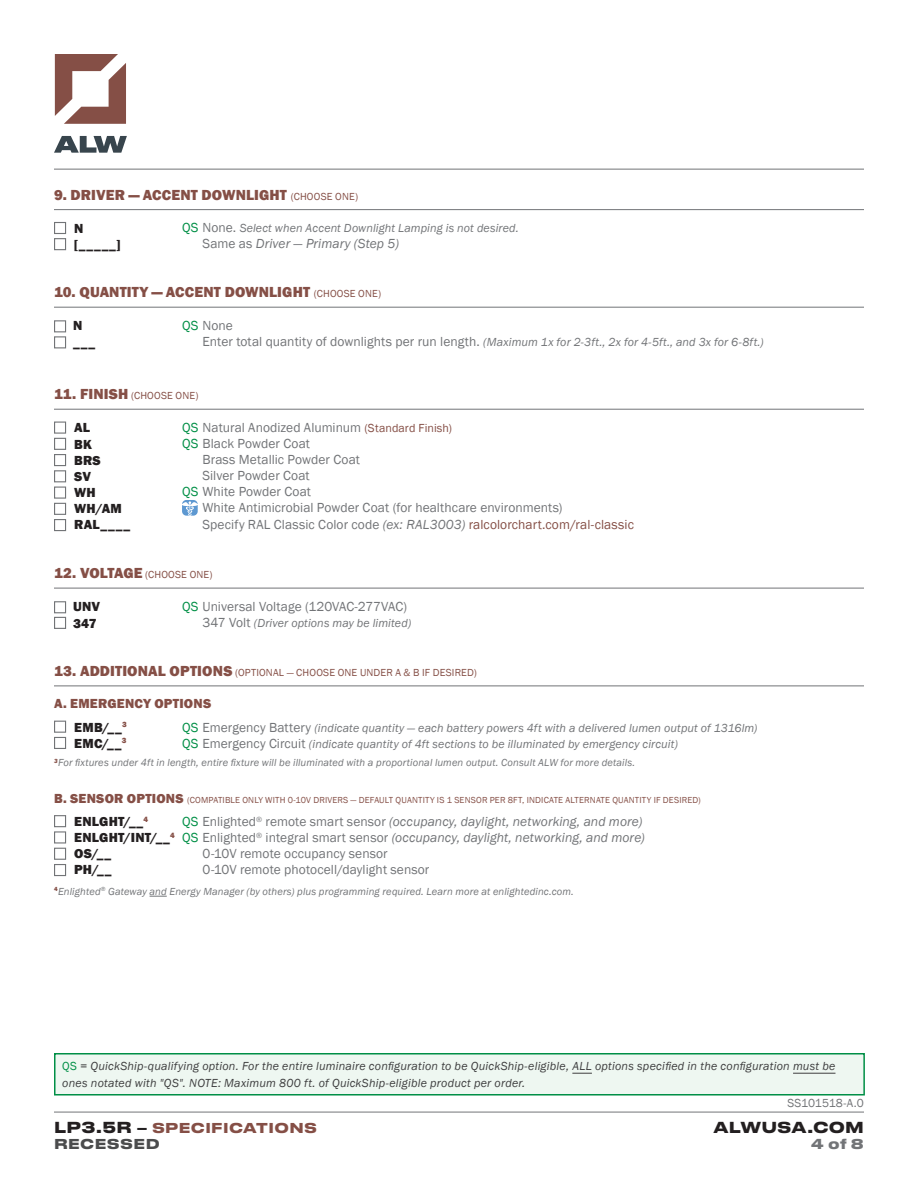
<style>
.page{position:relative;width:918px;height:1188px;background:#fff}
.page>*{position:absolute;margin:0;border:0;box-sizing:border-box;transform-origin:0 0}
.t1{font:800 15px "Franklin Gothic";letter-spacing:.005em;color:#854f46}
.t2{font:700 15px "Druk Text Wide";letter-spacing:.01em;color:#231f20}
.t3{font:13.5px "Franklin Gothic";letter-spacing:.005em;color:#727477}
.t4{font:italic 13.5px "Franklin Gothic";letter-spacing:.005em;color:#727477}
.t5{font:800 13.5px/16px "Franklin Gothic";letter-spacing:.015em;color:#231f20}
.t6{font:13.5px "Franklin Gothic";letter-spacing:.005em;color:#854f46}
.t7{font:700 13.5px/16.2px "Druk Text Wide";letter-spacing:.025em;color:#854f46}
.t8{font:800 13.5px "Franklin Gothic";letter-spacing:.015em;color:#854f46}
.t9{font:13.5px/16px "Franklin Gothic";color:#008f46}
.t10{font:700 13.5px "Druk Text Wide";color:#727477}
.t11{font:italic 12px/16.2px "Franklin Gothic";letter-spacing:.01em;color:#727477}
.t12{font:italic 12px/16.5px "Franklin Gothic";letter-spacing:.02em;color:#3e3e3f}
.t13{font:12px "Franklin Gothic";letter-spacing:-.01em;color:#727477}
.t14{font:italic 10.5px "Franklin Gothic";letter-spacing:.015em;color:#727477}
.t15{font:10.5px "Franklin Gothic";letter-spacing:.015em;color:#854f46}
.t16{font:9px "Franklin Gothic";letter-spacing:.02em;color:#854f46}
.s1{font-weight:400;font-size:10.5px}
.s2{font-style:normal;font-size:13.5px}
.s3{font-style:normal}
.s4{color:#008f46}
.s5{font-weight:800;font-size:15px}
.s6{font-size:12px;color:#854f46}
.s7{color:#727477}
.s8{font-style:italic;color:#727477}
.s9{font-weight:800;font-size:13.5px}
.s10{font-style:normal;color:#008f46}
.s11{font-size:15px;color:#231f20}
.s12{color:#231f20}
.s13{color:#4b4c4d}
</style>
<div class="page">
<hr style="left:54px;top:1112px;width:810px;height:1px;background:#727477">
<svg style="left:54px;top:136px;width:73px;height:17px"></svg>
<svg style="left:55px;top:54px;width:71px;height:70px"></svg>
<hr style="left:54px;top:169px;width:810px;height:1px;background:#727477">
<div style="left:55px;top:1054px;width:809px;height:41px;background:#eef7f1"></div>
<svg style="left:572px;top:1073px;width:20px;height:1px"></svg>
<hr style="left:793px;top:1073px;width:42px;height:1px;background:#3e3e3f">
<div style="left:54px;top:1053px;width:811px;height:43px;border:2px solid #008f46"></div>
<hr style="left:54px;top:209px;width:810px;height:1px;background:#727477">
<div style="left:54px;top:222px;width:12px;height:12px;border:1px solid #727477"></div>
<div style="left:54px;top:238px;width:12px;height:12px;border:1px solid #727477"></div>
<hr style="left:54px;top:307px;width:810px;height:1px;background:#727477">
<div style="left:54px;top:320px;width:12px;height:12px;border:1px solid #727477"></div>
<div style="left:54px;top:336px;width:12px;height:12px;border:1px solid #727477"></div>
<hr style="left:54px;top:409px;width:810px;height:1px;background:#727477">
<div style="left:54px;top:422px;width:12px;height:12px;border:1px solid #727477"></div>
<div style="left:54px;top:487px;width:12px;height:12px;border:1px solid #727477"></div>
<div style="left:54px;top:438px;width:12px;height:12px;border:1px solid #727477"></div>
<div style="left:54px;top:503px;width:12px;height:12px;border:1px solid #727477"></div>
<div style="left:54px;top:454px;width:12px;height:12px;border:1px solid #727477"></div>
<div style="left:54px;top:470px;width:12px;height:12px;border:1px solid #727477"></div>
<svg style="left:182px;top:500px;width:16px;height:16px"></svg>
<svg style="left:182px;top:501px;width:16px;height:15px"></svg>
<div style="left:54px;top:519px;width:12px;height:12px;border:1px solid #727477"></div>
<hr style="left:54px;top:588px;width:810px;height:1px;background:#727477">
<div style="left:54px;top:601px;width:12px;height:12px;border:1px solid #727477"></div>
<div style="left:54px;top:617px;width:12px;height:12px;border:1px solid #727477"></div>
<hr style="left:54px;top:686px;width:810px;height:1px;background:#727477">
<div style="left:54px;top:721px;width:12px;height:12px;border:1px solid #727477"></div>
<div style="left:54px;top:737px;width:12px;height:12px;border:1px solid #727477"></div>
<div style="left:54px;top:815px;width:12px;height:12px;border:1px solid #727477"></div>
<div style="left:54px;top:831px;width:12px;height:13px;border:1px solid #727477"></div>
<div style="left:54px;top:848px;width:12px;height:12px;border:1px solid #727477"></div>
<svg style="left:150px;top:896px;width:17px;height:1px"></svg>
<div style="left:54px;top:864px;width:12px;height:12px;border:1px solid #727477"></div>
<p class="t1" style="left:54px;top:185px;width:306px">9. DRIVER — ACCENT DOWNLIGHT <span class="s1">(CHOOSE ONE)</span></p>
<p class="t5" style="left:74px;top:220px;width:48px">N [_____]</p>
<p class="t11" style="left:202px;top:220px;width:318px"><span class="s2">None.</span> Select when Accent Downlight Lamping is not desired.</p>
<p class="t9" style="left:182px;top:220px;width:18px">QS</p>
<p class="t4" style="left:202px;top:235px;width:198px"><span class="s3">Same as</span> Driver — Primary (Step 5)</p>
<p class="t1" style="left:54px;top:282px;width:329px">10. QUANTITY — ACCENT DOWNLIGHT <span class="s1">(CHOOSE ONE)</span></p>
<p class="t5" style="left:73px;top:318px;width:23px">N ___</p>
<p class="t3" style="left:182px;top:317px;width:52px"><span class="s4">QS</span> None</p>
<p class="t11" style="left:202px;top:334px;width:563px"><span class="s2">Enter total quantity of downlights per run length.</span> (Maximum 1x for 2-3ft., 2x for 4-5ft., and 3x for 6-8ft.)</p>
<p class="t15" style="left:54px;top:389px;width:146px"><span class="s5">11. FINISH</span> (CHOOSE ONE)</p>
<p class="t5" style="left:74px;top:420px;width:57px">AL<br>BK<br>BRS<br>SV<br>WH<br>WH/AM<br>RAL____</p>
<p class="t3" style="left:182px;top:419px;width:271px"><span class="s4">QS</span> Natural Anodized Aluminum <span class="s6">(Standard Finish)</span></p>
<p class="t3" style="left:182px;top:435px;width:129px"><span class="s4">QS</span> Black Powder Coat</p>
<p class="t3" style="left:202px;top:451px;width:159px">Brass Metallic Powder Coat</p>
<p class="t3" style="left:202px;top:467px;width:109px">Silver Powder Coat</p>
<p class="t3" style="left:182px;top:483px;width:130px"><span class="s4">QS</span> White Powder Coat</p>
<p class="t3" style="left:202px;top:500px;width:361px">White Antimicrobial Powder Coat (for healthcare environments)</p>
<p class="t6" style="left:202px;top:516px;width:433px"><span class="s7">Specify RAL Classic Color code</span> <span class="s8">(ex: RAL3003)</span> ralcolorchart.com/ral-classic</p>
<p class="t15" style="left:54px;top:568px;width:160px"><span class="s5">12. VOLTAGE</span> (CHOOSE ONE)</p>
<p class="t5" style="left:73px;top:599px;width:28px">UNV<br>347</p>
<p class="t3" style="left:182px;top:598px;width:226px"><span class="s4">QS</span> Universal Voltage (120VAC-277VAC)</p>
<p class="t11" style="left:202px;top:615px;width:210px"><span class="s2">347 Volt</span> (Driver options may be limited)</p>
<p class="t15" style="left:54px;top:666px;width:424px"><span class="s5">13. ADDITIONAL OPTIONS</span> (OPTIONAL — CHOOSE ONE UNDER A &amp; B IF DESIRED)</p>
<p class="t8" style="left:54px;top:695px;width:159px">A. EMERGENCY OPTIONS</p>
<p class="t9" style="left:182px;top:719px;width:18px">QS<br>QS</p>
<p class="t5" style="left:74px;top:719px;width:54px">EMB/__<sup>3<br></sup>EMC/__<sup>3</sup></p>
<p class="t11" style="left:202px;top:720px;width:556px"><span class="s2">Emergency Battery</span> (indicate quantity — each battery powers 4ft with a delivered lumen output of 1316lm)<br><span class="s2">Emergency Circuit</span> (indicate quantity of 4ft sections to be illuminated by emergency circuit)</p>
<p class="t14" style="left:54px;top:756px;width:583px"><sup>3</sup>For fixtures under 4ft in length, entire fixture will be illuminated with a proportional lumen output. Consult ALW for more details.</p>
<p class="t16" style="left:54px;top:794px;width:648px"><span class="s9">B. SENSOR OPTIONS</span> (COMPATIBLE ONLY WITH 0-10V DRIVERS — DEFAULT QUANTITY IS 1 SENSOR PER 8FT, INDICATE ALTERNATE QUANTITY IF DESIRED)</p>
<p class="t5" style="left:74px;top:813px;width:102px">ENLGHT/__<sup>4<br></sup>ENLGHT/INT/__<sup>4<br></sup>OS/__<br>PH/__</p>
<p class="t4" style="left:182px;top:813px;width:462px"><span class="s10">QS</span> <span class="s3">Enlighted</span><sup>®</sup> <span class="s3">remote smart sensor</span> (occupancy, daylight, networking, and more)</p>
<p class="t4" style="left:182px;top:829px;width:464px"><span class="s10">QS</span> <span class="s3">Enlighted</span><sup>®</sup> <span class="s3">integral smart sensor</span> (occupancy, daylight, networking, and more)</p>
<p class="t3" style="left:202px;top:845px;width:187px">0-10V remote occupancy sensor</p>
<p class="t3" style="left:202px;top:862px;width:228px">0-10V remote photocell/daylight sensor</p>
<p class="t14" style="left:54px;top:885px;width:521px"><sup>4</sup>Enlighted<sup>®</sup> Gateway and Energy Manager (by others) plus programming required. Learn more at enlightedinc.com.</p>
<p class="t12" style="left:62px;top:1058px;width:775px"><span class="s10">QS</span> = QuickShip-qualifying option. For the entire luminaire configuration to be QuickShip-eligible, ALL options specified in the configuration must be ones notated with "QS". NOTE: Maximum 800 ft. of QuickShip-eligible product per order.</p>
<p class="t13" style="left:787px;top:1096px;width:78px">SS101518-A.0</p>
<p class="t7" style="left:54px;top:1118px;width:265px"><span class="s11">LP3.5R</span> <span class="s12">–</span> SPECIFICATIONS<br><span class="s13">RECESSED</span></p>
<p class="t2" style="left:713px;top:1114px;width:152px">ALWUSA.COM</p>
<p class="t10" style="left:811px;top:1132px;width:55px">4 of 8</p>
</div>
